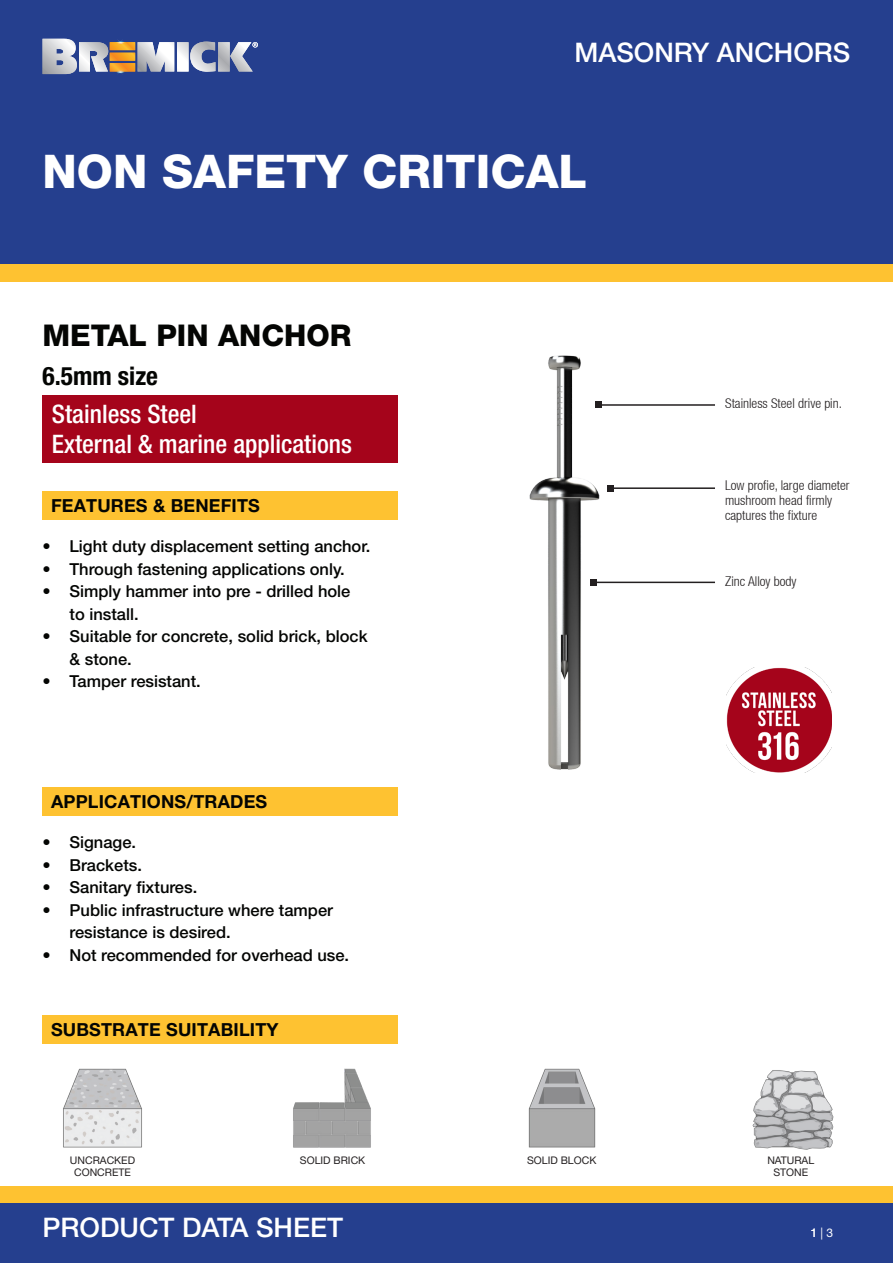
<style>
.page{position:relative;width:893px;height:1263px;background:#fff}
.page>*{position:absolute;margin:0;border:0;box-sizing:border-box;transform-origin:0 0}
.t1{font:800 46.5px "Helvetica Neue LT Std";color:#fff}
.Heading_First_Line{font:800 30px "Helvetica Neue LT Std";color:#040503}
.t2{font:500 27px "Helvetica Neue LT Std";color:#fff}
.SIZE{font:500 condensed 25.5px/30px "Helvetica Neue LT Std";color:#fff}
.SIZE-2{font:700 condensed 25.5px "Helvetica Neue LT Std";color:#040503}
.Subheading{font:700 18px "Helvetica Neue LT Pro";letter-spacing:.01em;color:#040503}
.t3{font:500 16.5px/22.5px "Helvetica Neue LT Std";color:#040503}
.CALL_OUT{font:300 condensed 13.5px/15px "Helvetica Neue LT";color:#231f20}
.t4{font:12px "Helvetica Neue LT Std";color:#fff}
.t5{font:10.5px/12px "Helvetica Neue";color:#231f20;text-align:center}
</style>
<div class="page">
<img style="left:727px;top:668px;width:104px;height:104px">
<div style="left:0;top:0;width:893px;height:265px;background:#253f8e"></div>
<div style="left:0;top:265px;width:893px;height:17px;background:#fec231"></div>
<div style="left:0;top:1186px;width:893px;height:17px;background:#fec231"></div>
<div style="left:0;top:1203px;width:893px;height:60px;background:#253f8e"></div>
<div style="left:43px;top:491px;width:355px;height:28px;background:#fec231"></div>
<svg style="left:43px;top:38px;width:215px;height:37px"></svg>
<div style="left:43px;top:1015px;width:355px;height:28px;background:#fec231"></div>
<hr style="left:598px;top:404px;width:117px;height:2px;background:#231f20">
<img style="left:63px;top:1068px;width:79px;height:80px">
<div style="left:43px;top:787px;width:355px;height:28px;background:#fec231"></div>
<img style="left:293px;top:1068px;width:78px;height:80px">
<img style="left:528px;top:1068px;width:68px;height:80px">
<img style="left:752px;top:1070px;width:82px;height:80px">
<div style="left:43px;top:396px;width:355px;height:67px;background:#a5041b"></div>
<img style="left:529px;top:355px;width:83px;height:415px">
<hr style="left:611px;top:487px;width:104px;height:2px;background:#231f20">
<svg style="left:608px;top:485px;width:6px;height:6px"></svg>
<hr style="left:594px;top:582px;width:121px;height:1px;background:#231f20">
<svg style="left:591px;top:579px;width:6px;height:6px"></svg>
<p class="t2" style="left:574px;top:36px;width:278px">MASONRY ANCHORS</p>
<p class="t1" style="left:43px;top:143px;width:546px">NON SAFETY CRITICAL</p>
<p class="Heading_First_Line" style="left:43px;top:317px;width:310px">METAL PIN ANCHOR</p>
<p class="SIZE-2" style="left:43px;top:360px;width:117px">6.5mm size</p>
<p class="SIZE" style="left:52px;top:399px;width:301px">Stainless Steel<br>External &amp; marine applications</p>
<p class="Subheading" style="left:51px;top:494px;width:210px">FEATURES &amp; BENEFITS</p>
<p class="t3" style="left:43px;top:535px;width:329px">• Light duty displacement setting anchor.</p>
<p class="t3" style="left:43px;top:557px;width:304px">• Through fastening applications only.</p>
<p class="t3" style="left:70px;top:580px;width:282px;text-indent:-27px">• Simply hammer into pre - drilled hole to install.</p>
<p class="t3" style="left:70px;top:625px;width:300px;text-indent:-27px">• Suitable for concrete, solid brick, block &amp; stone.</p>
<p class="t3" style="left:43px;top:670px;width:160px">• Tamper resistant.</p>
<p class="Subheading" style="left:51px;top:790px;width:218px">APPLICATIONS/TRADES</p>
<p class="t3" style="left:43px;top:831px;width:95px">• Signage.</p>
<p class="t3" style="left:43px;top:853px;width:101px">• Brackets.</p>
<p class="t3" style="left:43px;top:876px;width:156px">• Sanitary fixtures.</p>
<p class="t3" style="left:70px;top:898px;width:265px;text-indent:-27px">• Public infrastructure where tamper resistance is desired.</p>
<p class="t3" style="left:43px;top:943px;width:308px">• Not recommended for overhead use.</p>
<p class="Subheading" style="left:51px;top:1018px;width:229px">SUBSTRATE SUITABILITY</p>
<p class="CALL_OUT" style="left:725px;top:396px;width:118px">Stainless Steel drive pin.</p>
<p class="CALL_OUT" style="left:725px;top:477px;width:126px">Low profie, large diameter mushroom head firmly captures the fixture</p>
<p class="CALL_OUT" style="left:725px;top:573px;width:73px">Zinc Alloy body</p>
<p class="t5" style="left:70px;top:1154px;width:67px">UNCRACKED<br>CONCRETE</p>
<p class="t5" style="left:300px;top:1154px;width:67px">SOLID BRICK</p>
<p class="t5" style="left:527px;top:1154px;width:71px">SOLID BLOCK</p>
<p class="t5" style="left:767px;top:1154px;width:48px">NATURAL<br>STONE</p>
<p class="t2" style="left:43px;top:1211px;width:302px">PRODUCT DATA SHEET</p>
<p class="t4" style="left:810px;top:1226px;width:24px">1 | 3</p>
</div>
